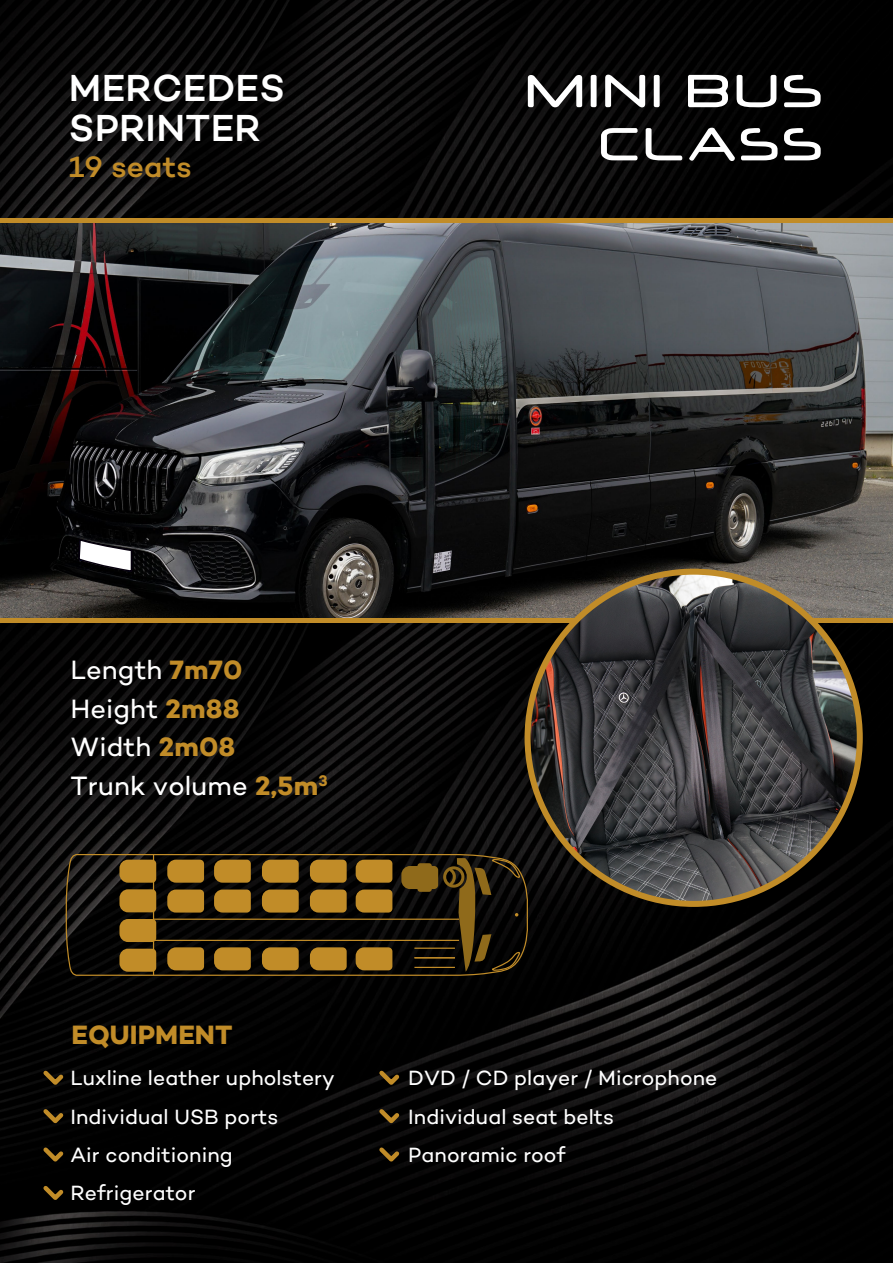
<style>
.page{position:relative;width:893px;height:1263px;background:#fff}
.page>*{position:absolute;margin:0;border:0;box-sizing:border-box;transform-origin:0 0}
.t1{font:54.3px/53.2px "Neuropol";letter-spacing:.08em;color:#fff;text-align:right}
.t2{font:500 38.4px/39.6px "Campton";letter-spacing:.005em;color:#fff}
.t3{font:500 30px "Campton";letter-spacing:.005em;color:#c18c28}
.t4{font:27px/38.4px "Campton";letter-spacing:.005em;color:#fff}
.t5{font:700 27px "Campton";letter-spacing:.005em;color:#c18c28}
.t6{font:21px/38.4px "Campton";letter-spacing:.005em;color:#fff}
.s1{font-weight:700;color:#c18c28}
</style>
<div class="page">
<img style="left:0;top:0;width:893px;height:218px">
<img style="left:0;top:623px;width:893px;height:640px">
<div style="left:0;top:218px;width:893px;height:6px;background:#c18c28"></div>
<div style="left:0;top:617px;width:893px;height:6px;background:#c18c28"></div>
<img style="left:0;top:223px;width:893px;height:395px">
<svg style="left:65px;top:853px;width:464px;height:123px;background:#463311"></svg>
<hr style="left:414px;top:948px;width:41px;height:1px;background:#c18c28">
<hr style="left:414px;top:957px;width:41px;height:1px;background:#c18c28">
<hr style="left:414px;top:967px;width:41px;height:1px;background:#c18c28">
<hr style="left:154px;top:919px;width:305px;height:1px;background:#c18c28">
<hr style="left:155px;top:940px;width:304px;height:1px;background:#c18c28">
<hr style="left:153px;top:854px;width:1px;height:121px;background:#c18c28">
<img style="left:528px;top:572px;width:332px;height:332px;border-radius:166px">
<svg style="left:39px;top:1066px;width:28px;height:23px"></svg>
<svg style="left:39px;top:1105px;width:28px;height:22px"></svg>
<svg style="left:39px;top:1143px;width:28px;height:23px"></svg>
<svg style="left:39px;top:1182px;width:28px;height:22px"></svg>
<svg style="left:375px;top:1066px;width:28px;height:23px"></svg>
<svg style="left:375px;top:1105px;width:28px;height:22px"></svg>
<svg style="left:375px;top:1143px;width:28px;height:23px"></svg>
<svg style="left:78px;top:538px;width:55px;height:79px"></svg>
<h2 class="t2" style="left:69px;top:67px;width:218px">MERCEDES<br>SPRINTER</h2>
<h3 class="t3" style="left:69px;top:148px;width:124px">19 seats</h3>
<p class="t4" style="left:70px;top:650px;width:259px">Length <span class="s1">7m70<br></span>Height <span class="s1">2m88<br></span>Width <span class="s1">2m08<br></span>Trunk volume <span class="s1">2,5m</span><sup>3</sup></p>
<p class="t5" style="left:71px;top:1017px;width:163px">EQUIPMENT</p>
<h1 class="t1" style="left:526px;top:64px;width:297px">MINI BUS<br>CLASS</h1>
<p class="t6" style="left:70px;top:1058px;width:266px">Luxline leather upholstery<br>Individual USB ports<br>Air conditioning<br>Refrigerator</p>
<p class="t6" style="left:408px;top:1058px;width:311px">DVD / CD player / Microphone<br>Individual seat belts<br>Panoramic roof</p>
</div>
